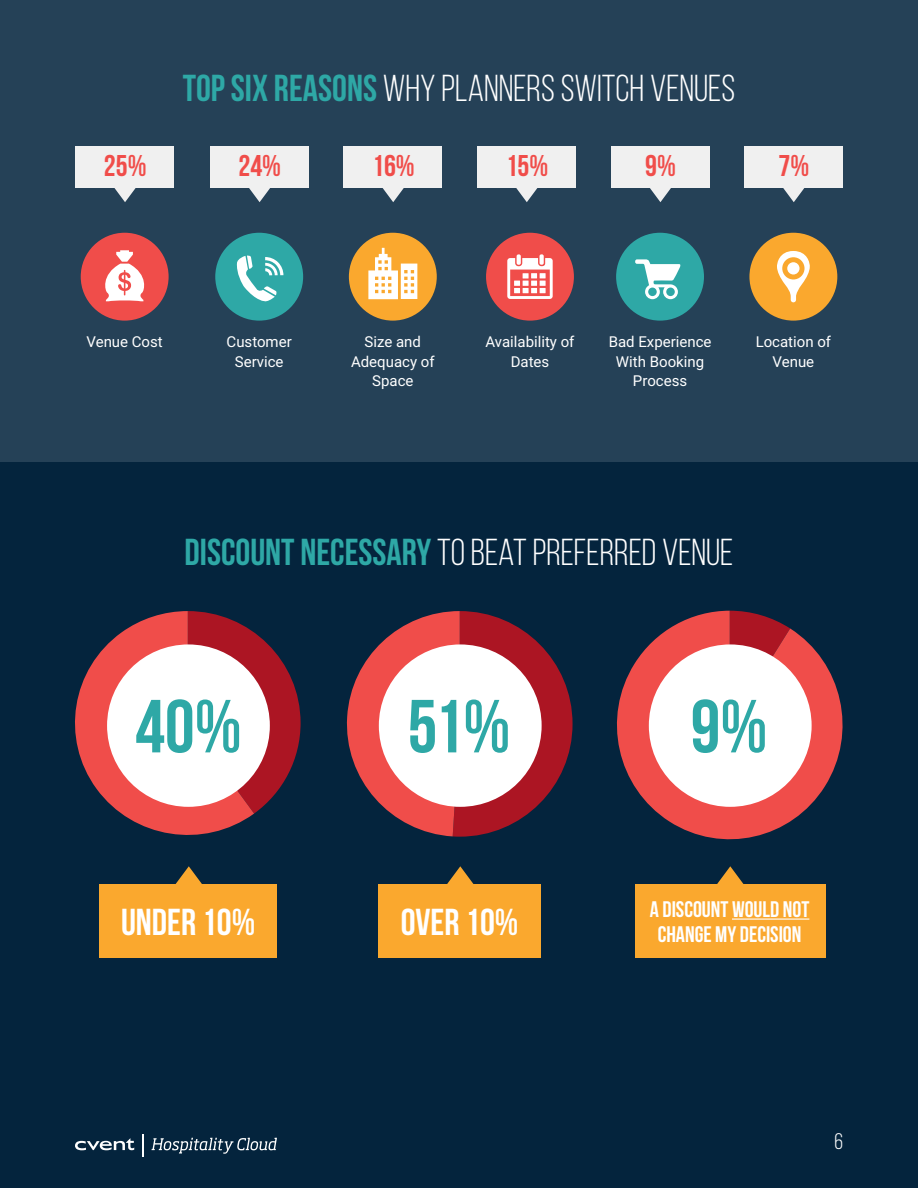
<style>
.page{position:relative;width:918px;height:1188px;background:#254157}
.page>*{position:absolute;margin:0;border:0;box-sizing:border-box;transform-origin:0 0}
.t1{font:700 75px "Bebas Neue";color:#2ea8a6}
.t2{font:37.5px "Bebas Neue";color:#fff}
.t3{font:700 37.5px "Bebas Neue";color:#fff}
.t4{font:700 30px "Bebas Neue";color:#f04d4a}
.t5{font:700 22.5px/25.5px "Bebas Neue";color:#fff;text-align:center}
.t6{font:22.5px "Bebas Neue";color:#fff}
.t7{font:15px/19.5px "Roboto";color:#fff;text-align:center}
.s1{font-weight:700;color:#2ea8a6}
</style>
<div class="page">
<div style="left:0;top:462px;width:918px;height:726px;background:#04243d"></div>
<div style="left:749px;top:233px;width:88px;height:88px;background:#faa82e;border-radius:50%"></div>
<svg style="left:777px;top:251px;width:33px;height:51px"></svg>
<div style="left:616px;top:233px;width:88px;height:88px;background:#2ea8a6;border-radius:50%"></div>
<svg style="left:635px;top:259px;width:46px;height:40px"></svg>
<div style="left:81px;top:233px;width:88px;height:88px;background:#f04d4a;border-radius:50%"></div>
<svg style="left:105px;top:250px;width:40px;height:51px"></svg>
<div style="left:349px;top:233px;width:88px;height:88px;background:#faa82e;border-radius:50%"></div>
<svg style="left:368px;top:248px;width:49px;height:51px"></svg>
<div style="left:486px;top:233px;width:88px;height:88px;background:#f04d4a;border-radius:50%"></div>
<svg style="left:517px;top:254px;width:4px;height:11px"></svg>
<svg style="left:540px;top:254px;width:4px;height:11px"></svg>
<svg style="left:507px;top:258px;width:46px;height:41px"></svg>
<div style="left:215px;top:233px;width:88px;height:88px;background:#2ea8a6;border-radius:50%"></div>
<svg style="left:236px;top:255px;width:47px;height:47px"></svg>
<div style="left:75px;top:146px;width:99px;height:41px;background:#f0f0f0"></div>
<svg style="left:113px;top:187px;width:24px;height:15px"></svg>
<div style="left:210px;top:146px;width:99px;height:41px;background:#f0f0f0"></div>
<svg style="left:247px;top:187px;width:25px;height:15px"></svg>
<div style="left:343px;top:146px;width:99px;height:41px;background:#f0f0f0"></div>
<svg style="left:381px;top:187px;width:25px;height:15px"></svg>
<div style="left:477px;top:146px;width:99px;height:41px;background:#f0f0f0"></div>
<svg style="left:514px;top:187px;width:25px;height:15px"></svg>
<div style="left:611px;top:146px;width:99px;height:41px;background:#f0f0f0"></div>
<svg style="left:648px;top:187px;width:25px;height:15px"></svg>
<div style="left:744px;top:146px;width:99px;height:41px;background:#f0f0f0"></div>
<svg style="left:781px;top:187px;width:25px;height:15px"></svg>
<svg style="left:346px;top:611px;width:227px;height:226px"></svg>
<div style="left:379px;top:644px;width:163px;height:163px;background:#fff;border-radius:50%"></div>
<div style="left:378px;top:884px;width:163px;height:73px;background:#faa82e"></div>
<svg style="left:447px;top:866px;width:27px;height:18px"></svg>
<svg style="left:616px;top:611px;width:227px;height:229px;fill:#f04d4a"></svg>
<div style="left:649px;top:644px;width:163px;height:163px;background:#fff;border-radius:50%"></div>
<div style="left:635px;top:884px;width:191px;height:73px;background:#faa82e"></div>
<svg style="left:717px;top:866px;width:27px;height:18px"></svg>
<hr style="left:732px;top:919px;width:77px;height:1px;background:#fff">
<svg style="left:254px;top:632px;width:47px;height:182px"></svg>
<svg style="left:75px;top:611px;width:179px;height:224px;fill:#f04d4a"></svg>
<div style="left:107px;top:644px;width:163px;height:163px;background:#fff;border-radius:50%"></div>
<div style="left:99px;top:884px;width:178px;height:73px;background:#faa82e"></div>
<svg style="left:175px;top:866px;width:27px;height:18px"></svg>
<svg style="left:75px;top:1138px;width:59px;height:12px"></svg>
<svg style="left:142px;top:1134px;width:1px;height:23px"></svg>
<svg style="left:152px;top:1138px;width:125px;height:16px"></svg>
<h2 class="t2" style="left:183px;top:68px;width:554px"><span class="s1">TOP SIX REASONS</span> WHY PLANNERS SWITCH VENUES</h2>
<h3 class="t4" style="left:104px;top:149px;width:44px">25%</h3>
<h3 class="t4" style="left:239px;top:149px;width:44px">24%</h3>
<h3 class="t4" style="left:372px;top:149px;width:44px">16%</h3>
<h3 class="t4" style="left:506px;top:149px;width:44px">15%</h3>
<h3 class="t4" style="left:645px;top:149px;width:32px">9%</h3>
<h3 class="t4" style="left:779px;top:149px;width:32px">7%</h3>
<p class="t7" style="left:87px;top:332px;width:78px">Venue Cost</p>
<p class="t7" style="left:227px;top:332px;width:67px">Customer<br>Service</p>
<p class="t7" style="left:351px;top:332px;width:85px">Size and<br>Adequacy of<br>Space</p>
<p class="t7" style="left:486px;top:332px;width:91px">Availability of<br>Dates</p>
<p class="t7" style="left:609px;top:332px;width:104px">Bad Experience<br>With Booking<br>Process</p>
<p class="t7" style="left:756px;top:332px;width:77px">Location of<br>Venue</p>
<h2 class="t2" style="left:185px;top:532px;width:550px"><span class="s1">DISCOUNT NECESSARY</span>TO BEAT PREFERRED VENUE</h2>
<h1 class="t1" style="left:135px;top:685px;width:108px">40%</h1>
<h2 class="t3" style="left:121px;top:902px;width:136px">UNDER 10%</h2>
<h1 class="t1" style="left:408px;top:685px;width:104px">51%</h1>
<h2 class="t3" style="left:401px;top:902px;width:119px">OVER 10%</h2>
<h1 class="t1" style="left:691px;top:685px;width:78px">9%</h1>
<h3 class="t5" style="left:650px;top:896px;width:161px">A DISCOUNT WOULD NOT<br>CHANGE MY DECISION</h3>
<h3 class="t6" style="left:834px;top:1130px;width:10px">6</h3>
</div>
